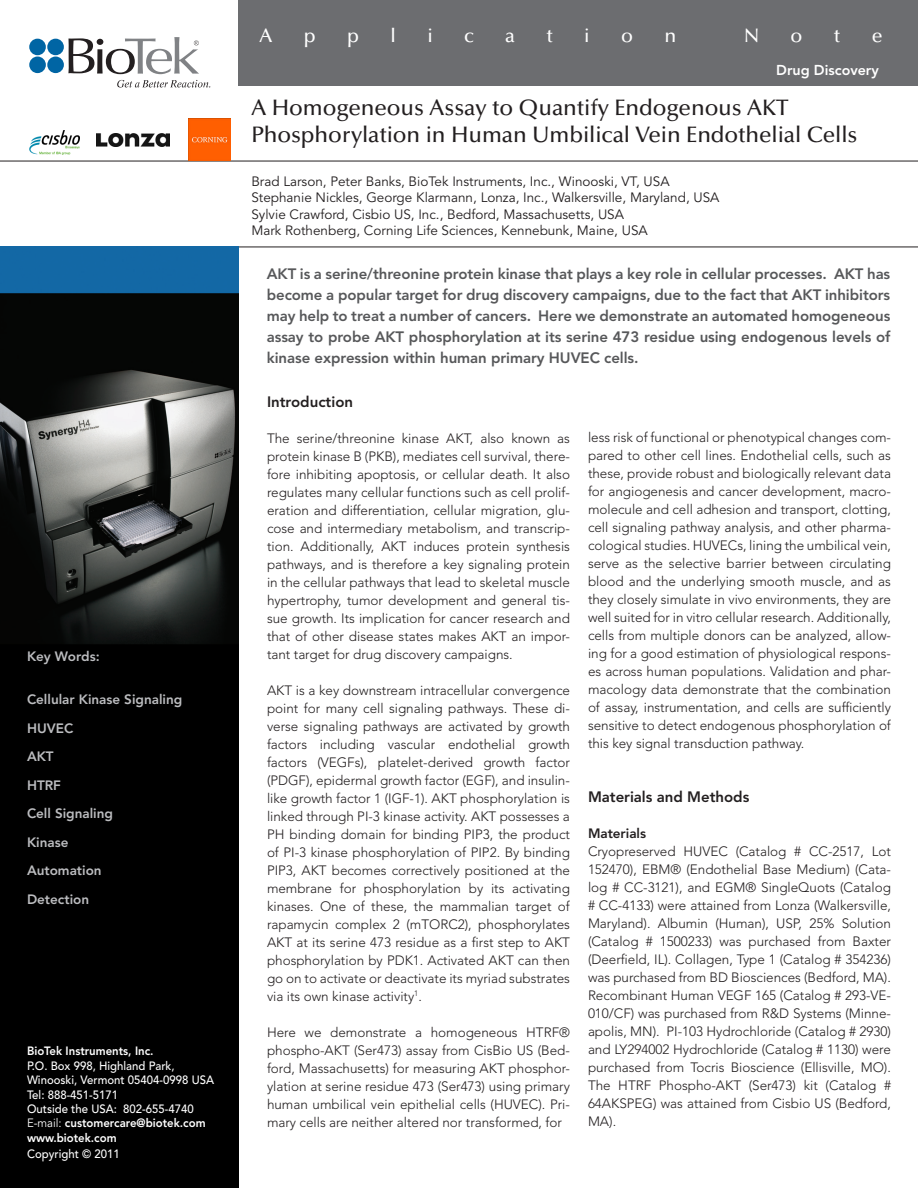
<style>
.page{position:relative;width:918px;height:1188px;background:#fff}
.page>*{position:absolute;margin:0;border:0;box-sizing:border-box;transform-origin:0 0}
.t1{font:500 22.5px/27px "Optima LT Std";letter-spacing:-.005em;color:#231f20}
.t2{font:500 19.5px "Optima LT Std";color:#fff}
.t3{font:800 15px/21px "Avenir LT Std";letter-spacing:-.005em;color:#57585a;text-align:justify}
.t4{font:800 15px "Avenir LT Std";color:#231f20}
.t5{font:800 14.25px "Avenir LT Std";color:#fff}
.t6{font:300 13.5px/18px "Avenir LT Std";color:#231f20;text-align:justify}
.t7{font:13.5px/16.2px "Avenir LT Std";color:#231f20}
.t8{font:800 13.5px "Avenir LT Std";color:#bcbdc0}
.t9{font:800 13.5px "Avenir LT Std";color:#231f20}
.t10{font:500 12px "Avenir LT Std";color:#fff;scale:.95 1}
.t11{font:800 12px "Avenir LT Std";color:#fff;scale:.95 1}
.s1{font-weight:400}
</style>
<div class="page">
<div style="left:238px;top:0;width:680px;height:85px;background:#6c6d70"></div>
<svg style="left:68px;top:37px;width:131px;height:37px"></svg>
<div style="left:29px;top:39px;width:17px;height:16px;background:#0065a4;border-radius:50%"></div>
<div style="left:29px;top:57px;width:17px;height:16px;background:#0065a4;border-radius:50%"></div>
<div style="left:47px;top:39px;width:17px;height:16px;background:#0065a4;border-radius:50%"></div>
<div style="left:47px;top:57px;width:17px;height:16px;background:#0065a4;border-radius:50%"></div>
<svg style="left:117px;top:80px;width:93px;height:7px"></svg>
<hr style="left:0;top:247px;width:918px;height:1px;background:#231f20">
<hr style="left:0;top:161px;width:918px;height:1px;background:#231f20">
<img style="left:0;top:247px;width:238px;height:941px">
<img style="left:29px;top:131px;width:51px;height:24px">
<img style="left:97px;top:134px;width:72px;height:13px">
<img style="left:189px;top:119px;width:42px;height:42px">
<p class="t8" style="left:27px;top:648px;width:74px">Key Words:</p>
<p class="t8" style="left:27px;top:691px;width:157px">Cellular Kinase Signaling</p>
<p class="t8" style="left:27px;top:720px;width:48px">HUVEC</p>
<p class="t8" style="left:27px;top:748px;width:28px">AKT</p>
<p class="t8" style="left:27px;top:777px;width:36px">HTRF</p>
<p class="t8" style="left:27px;top:805px;width:88px">Cell Signaling</p>
<p class="t8" style="left:27px;top:834px;width:43px">Kinase</p>
<p class="t8" style="left:27px;top:862px;width:76px">Automation</p>
<p class="t8" style="left:27px;top:891px;width:64px">Detection</p>
<p class="t11" style="left:27px;top:1044px;width:135px">BioTek Instruments, Inc.</p>
<p class="t10" style="left:27px;top:1059px;width:157px">P.O. Box 998, Highland Park,</p>
<p class="t10" style="left:27px;top:1073px;width:199px">Winooski, Vermont 05404-0998 USA</p>
<p class="t10" style="left:27px;top:1087px;width:98px">Tel: 888-451-5171</p>
<p class="t10" style="left:27px;top:1102px;width:177px">Outside the USA: 802-655-4740</p>
<p class="t11" style="left:27px;top:1116px;width:190px"><span class="s1">E-mail:</span> customercare@biotek.com</p>
<p class="t11" style="left:27px;top:1130px;width:96px">www.biotek.com</p>
<p class="t10" style="left:27px;top:1147px;width:99px">Copyright © 2011</p>
<p class="t2" style="left:260px;top:25px;width:15px">A</p>
<p class="t2" style="left:304px;top:25px;width:13px">p</p>
<p class="t2" style="left:347px;top:25px;width:13px">p</p>
<p class="t2" style="left:391px;top:25px;width:7px">l</p>
<p class="t2" style="left:427px;top:25px;width:7px">i</p>
<p class="t2" style="left:464px;top:25px;width:11px">c</p>
<p class="t2" style="left:505px;top:25px;width:11px">a</p>
<p class="t2" style="left:546px;top:25px;width:8px">t</p>
<p class="t2" style="left:584px;top:25px;width:7px">i</p>
<p class="t2" style="left:621px;top:25px;width:13px">o</p>
<p class="t2" style="left:664px;top:25px;width:13px">n</p>
<p class="t2" style="left:744px;top:25px;width:17px">N</p>
<p class="t2" style="left:791px;top:25px;width:13px">o</p>
<p class="t2" style="left:834px;top:25px;width:8px">t</p>
<p class="t2" style="left:872px;top:25px;width:12px">e</p>
<p class="t5" style="left:776px;top:61px;width:104px">Drug Discovery</p>
<p class="t1" style="left:251px;top:94px;width:608px">A Homogeneous Assay to Quantify Endogenous AKT<br>Phosphorylation in Human Umbilical Vein Endothelial Cells</p>
<p class="t7" style="left:251px;top:174px;width:470px">Brad Larson, Peter Banks, BioTek Instruments, Inc., Winooski, VT, USA Stephanie Nickles, George Klarmann, Lonza, Inc., Walkersville, Maryland, USA Sylvie Crawford, Cisbio US, Inc., Bedford, Massachusetts, USA<br>Mark Rothenberg, Corning Life Sciences, Kennebunk, Maine, USA</p>
<p class="t3" style="left:267px;top:264px;width:625px">AKT is a serine/threonine protein kinase that plays a key role in cellular processes. AKT has become a popular target for drug discovery campaigns, due to the fact that AKT inhibitors may help to treat a number of cancers. Here we demonstrate an automated homogeneous assay to probe AKT phosphorylation at its serine 473 residue using endogenous levels of kinase expression within human primary HUVEC cells.</p>
<p class="t4" style="left:267px;top:393px;width:88px">Introduction</p>
<p class="t6" style="left:267px;top:429px;width:305px">The serine/threonine kinase AKT, also known as protein kinase B (PKB), mediates cell survival, there&shy;fore inhibiting apoptosis, or cellular death. It also regulates many cellular functions such as cell prolif&shy;eration and differentiation, cellular migration, glu&shy;cose and intermediary metabolism, and transcrip&shy;tion. Additionally, AKT induces protein synthesis pathways, and is therefore a key signaling protein in the cellular pathways that lead to skeletal muscle hypertrophy, tumor development and general tis&shy;sue growth. Its implication for cancer research and that of other disease states makes AKT an impor&shy;tant target for drug discovery campaigns.</p>
<p class="t6" style="left:267px;top:681px;width:305px">AKT is a key downstream intracellular convergence point for many cell signaling pathways. These di&shy;verse signaling pathways are activated by growth factors including vascular endothelial growth factors (VEGFs), platelet-derived growth factor (PDGF), epidermal growth factor (EGF), and insulin&shy;like growth factor 1 (IGF-1). AKT phosphorylation is linked through PI-3 kinase activity. AKT possesses a PH binding domain for binding PIP3, the product of PI-3 kinase phosphorylation of PIP2. By binding PIP3, AKT becomes correctively positioned at the membrane for phosphorylation by its activating kinases. One of these, the mammalian target of rapamycin complex 2 (mTORC2), phosphorylates AKT at its serine 473 residue as a first step to AKT phosphorylation by PDK1. Activated AKT can then go on to activate or deactivate its myriad substrates via its own kinase activity<sup>1</sup>.</p>
<p class="t6" style="left:267px;top:1023px;width:305px">Here we demonstrate a homogeneous HTRF® phospho-AKT (Ser473) assay from CisBio US (Bed&shy;ford, Massachusetts) for measuring AKT phosphor&shy;ylation at serine residue 473 (Ser473) using primary human umbilical vein epithelial cells (HUVEC). Pri&shy;mary cells are neither altered nor transformed, for</p>
<p class="t6" style="left:588px;top:428px;width:305px">less risk of functional or phenotypical changes com&shy;pared to other cell lines. Endothelial cells, such as these, provide robust and biologically relevant data for angiogenesis and cancer development, macro&shy;molecule and cell adhesion and transport, clotting, cell signaling pathway analysis, and other pharma&shy;cological studies. HUVECs, lining the umbilical vein, serve as the selective barrier between circulating blood and the underlying smooth muscle, and as they closely simulate in vivo environments, they are well suited for in vitro cellular research. Additionally, cells from multiple donors can be analyzed, allow&shy;ing for a good estimation of physiological respons&shy;es across human populations. Validation and phar&shy;macology data demonstrate that the combination of assay, instrumentation, and cells are sufficiently sensitive to detect endogenous phosphorylation of this key signal transduction pathway.</p>
<p class="t4" style="left:588px;top:787px;width:163px">Materials and Methods</p>
<p class="t9" style="left:588px;top:825px;width:60px">Materials</p>
<p class="t6" style="left:588px;top:842px;width:305px">Cryopreserved HUVEC (Catalog # CC-2517, Lot 152470), EBM® (Endothelial Base Medium) (Cata&shy;log # CC-3121), and EGM® SingleQuots (Catalog # CC-4133) were attained from Lonza (Walkersville, Maryland). Albumin (Human), USP, 25% Solution (Catalog # 1500233) was purchased from Baxter (Deerfield, IL). Collagen, Type 1 (Catalog # 354236) was purchased from BD Biosciences (Bedford, MA).<br>Recombinant Human VEGF 165 (Catalog # 293-VE-010/CF) was purchased from R&amp;D Systems (Minne&shy;apolis, MN). PI-103 Hydrochloride (Catalog # 2930) and LY294002 Hydrochloride (Catalog # 1130) were purchased from Tocris Bioscience (Ellisville, MO).<br>The HTRF Phospho-AKT (Ser473) kit (Catalog # 64AKSPEG) was attained from Cisbio US (Bedford, MA).</p>
</div>
